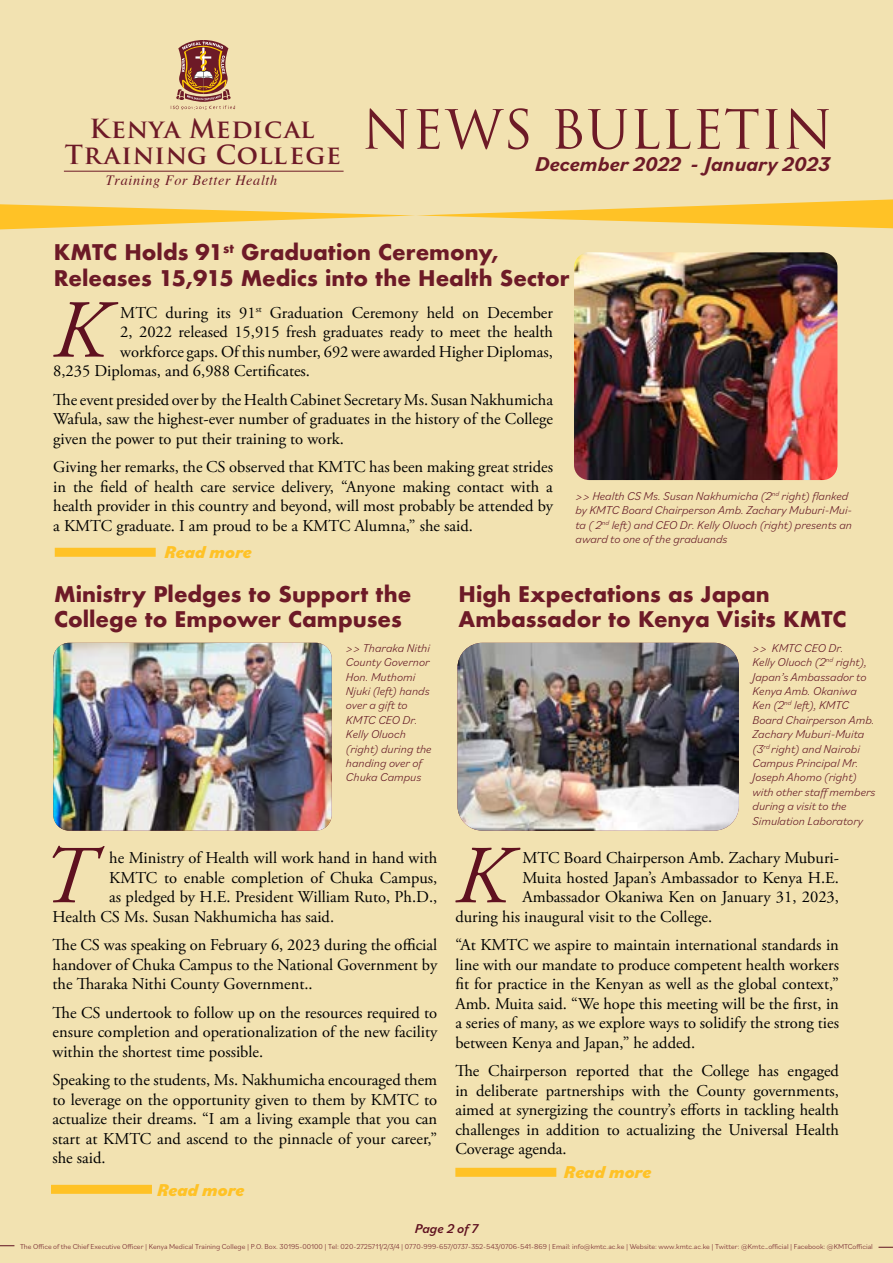
<style>
.page{position:relative;width:893px;height:1263px;background:#f2e2b1}
.page>*{position:absolute;margin:0;border:0;box-sizing:border-box;transform-origin:0 0}
.t1{font:italic 82.2px "Adobe Garamond Pro";color:#5f1120}
.t2{font:52.5px "Trajan Pro";color:#6d1a27}
.t3{font:700 25.65px/26.4px "Trajan Pro";letter-spacing:.03em;color:#6d1a27;text-align:center}
.t4{font:700 21px/25.2px "Futura";color:#6d1a27}
.t5{font:italic 700 21px "Bilo";color:#6d1a27}
.t6{font:italic 800 18px "Bilo";color:#ffc226}
.t7{font:16.5px/19.5px "Adobe Garamond Pro";color:#000;text-align:justify}
.t8{font:italic 14.25px "Times";letter-spacing:.045em;color:#6d1a27}
.t9{font:italic 500 13.5px "Bilo";color:#5f1120}
.t10{font:italic 300 12px/14.4px "Bilo";color:#5f1120}
.t11{font:300 7.5px "Bilo";color:#6d1a27}
</style>
<div class="page">
<svg style="left:0;top:1245px;width:14px;height:1px"></svg>
<svg style="left:878px;top:1247px;width:15px;height:1px"></svg>
<div style="left:55px;top:548px;width:101px;height:9px;background:#ffc226"></div>
<img style="left:53px;top:643px;width:279px;height:188px">
<img style="left:457px;top:643px;width:282px;height:188px">
<img style="left:574px;top:252px;width:263px;height:228px">
<hr style="left:64px;top:171px;width:280px;height:1px;background:#6d1a27">
<svg style="left:171px;top:40px;width:64px;height:70px"></svg>
<svg style="left:0;top:199px;width:893px;height:30px"></svg>
<div style="left:51px;top:1185px;width:101px;height:9px;background:#ffc226"></div>
<div style="left:455px;top:1168px;width:101px;height:9px;background:#ffc226"></div>
<h3 class="t3" style="left:65px;top:116px;width:278px">Kenya Medical<br>Training College</h3>
<p class="t8" style="left:106px;top:168px;width:173px">Training For Better Health</p>
<h2 class="t2" style="left:362px;top:96px;width:472px">NEWS BULLETIN</h2>
<p class="t5" style="left:535px;top:150px;width:296px">December 2022 - January 2023</p>
<p class="t4" style="left:54px;top:240px;width:517px">KMTC Holds 91<sup>st</sup> Graduation Ceremony,<br>Releases 15,915 Medics into the Health Sector</p>
<h1 class="t1" style="left:53px;top:281px;width:53px">K</h1>
<p class="t7" style="left:120px;top:303px;width:434px">MTC during its 91<sup>st</sup> Graduation Ceremony held on December</p>
<p class="t7" style="left:120px;top:323px;width:434px">2, 2022 released 15,915 fresh graduates ready to meet the health</p>
<p class="t7" style="left:120px;top:342px;width:434px">workforce gaps. Of this number, 692 were awarded Higher Diplomas,</p>
<p class="t7" style="left:53px;top:362px;width:258px">8,235 Diplomas, and 6,988 Certificates.</p>
<p class="t7" style="left:53px;top:390px;width:501px">The event presided over by the Health Cabinet Secretary Ms. Susan Nakhumicha Wafula, saw the highest-ever number of graduates in the history of the College given the power to put their training to work.</p>
<p class="t7" style="left:53px;top:458px;width:501px">Giving her remarks, the CS observed that KMTC has been making great strides in the field of health care service delivery, “Anyone making contact with a health provider in this country and beyond, will most probably be attended by a KMTC graduate. I am proud to be a KMTC Alumna,” she said.</p>
<p class="t6" style="left:164px;top:539px;width:89px">Read more</p>
<p class="t10" style="left:575px;top:488px;width:278px">&gt;&gt; Health CS Ms. Susan Nakhumicha (2<sup>nd</sup> right) flanked by KMTC Board Chairperson Amb. Zachary Muburi-Mui&shy;ta ( 2<sup>nd</sup> left) and CEO Dr. Kelly Oluoch (right) presents an award to one of the graduands</p>
<p class="t4" style="left:54px;top:581px;width:359px">Ministry Pledges to Support the<br>College to Empower Campuses</p>
<p class="t4" style="left:458px;top:581px;width:390px">High Expectations as Japan<br>Ambassador to Kenya Visits KMTC</p>
<p class="t10" style="left:346px;top:640px;width:87px">&gt;&gt; Tharaka Nithi<br>County Governor<br>Hon. Muthomi<br>Njuki (left) hands over a gift to<br>KMTC CEO Dr.<br>Kelly Oluoch (right) during the handing over of<br>Chuka Campus</p>
<p class="t10" style="left:752px;top:640px;width:125px">&gt;&gt; KMTC CEO Dr.<br>Kelly Oluoch (2<sup>nd</sup> right),<br>Japan’s Ambassador to<br>Kenya Amb. Okaniwa<br>Ken (2<sup>nd</sup> left), KMTC<br>Board Chairperson Amb.<br>Zachary Muburi-Muita (3<sup>rd</sup> right) and Nairobi<br>Campus Principal Mr.<br>Joseph Ahomo (right) with other staff members during a visit to the<br>Simulation Laboratory</p>
<h1 class="t1" style="left:41px;top:827px;width:54px">T</h1>
<p class="t7" style="left:109px;top:849px;width:329px">he Ministry of Health will work hand in hand with</p>
<p class="t7" style="left:109px;top:868px;width:329px">KMTC to enable completion of Chuka Campus,</p>
<p class="t7" style="left:109px;top:888px;width:329px">as pledged by H.E. President William Ruto, Ph.D.,</p>
<p class="t7" style="left:52px;top:907px;width:283px">Health CS Ms. Susan Nakhumicha has said.</p>
<p class="t7" style="left:52px;top:936px;width:386px">The CS was speaking on February 6, 2023 during the official handover of Chuka Campus to the National Government by the Tharaka Nithi County Government..</p>
<p class="t7" style="left:52px;top:1003px;width:386px">The CS undertook to follow up on the resources required to ensure completion and operationalization of the new facility within the shortest time possible.</p>
<p class="t7" style="left:52px;top:1071px;width:386px">Speaking to the students, Ms. Nakhumicha encouraged them to leverage on the opportunity given to them by KMTC to actualize their dreams. “I am a living example that you can start at KMTC and ascend to the pinnacle of your career,” she said.</p>
<p class="t6" style="left:157px;top:1178px;width:89px">Read more</p>
<h1 class="t1" style="left:455px;top:827px;width:53px">K</h1>
<p class="t7" style="left:522px;top:849px;width:318px">MTC Board Chairperson Amb. Zachary Muburi-</p>
<p class="t7" style="left:522px;top:868px;width:318px">Muita hosted Japan’s Ambassador to Kenya H.E.</p>
<p class="t7" style="left:522px;top:888px;width:318px">Ambassador Okaniwa Ken on January 31, 2023,</p>
<p class="t7" style="left:455px;top:907px;width:258px">during his inaugural visit to the College.</p>
<p class="t7" style="left:455px;top:936px;width:385px">“At KMTC we aspire to maintain international standards in line with our mandate to produce competent health workers fit for practice in the Kenyan as well as the global context,” Amb. Muita said. “We hope this meeting will be the first, in a series of many, as we explore ways to solidify the strong ties between Kenya and Japan,” he added.</p>
<p class="t7" style="left:455px;top:1062px;width:385px">The Chairperson reported that the College has engaged in deliberate partnerships with the County governments, aimed at synergizing the country’s efforts in tackling health challenges in addition to actualizing the Universal Health Coverage agenda.</p>
<p class="t6" style="left:564px;top:1159px;width:89px">Read more</p>
<p class="t9" style="left:415px;top:1219px;width:65px">Page 2 of 7</p>
<p class="t11" style="left:20px;top:1241px;width:854px">The Office of the Chief Executive Officer | Kenya Medical Training College | P.O. Box. 30195-00100 | Tel: 020-2725711/2/3/4 | 0770-999-657/0737-352-543/0706-541-869 | Email: info@kmtc.ac.ke | Website: www.kmtc.ac.ke | Twitter: @Kmtc_official | Facebook: @KMTCofficial</p>
</div>
